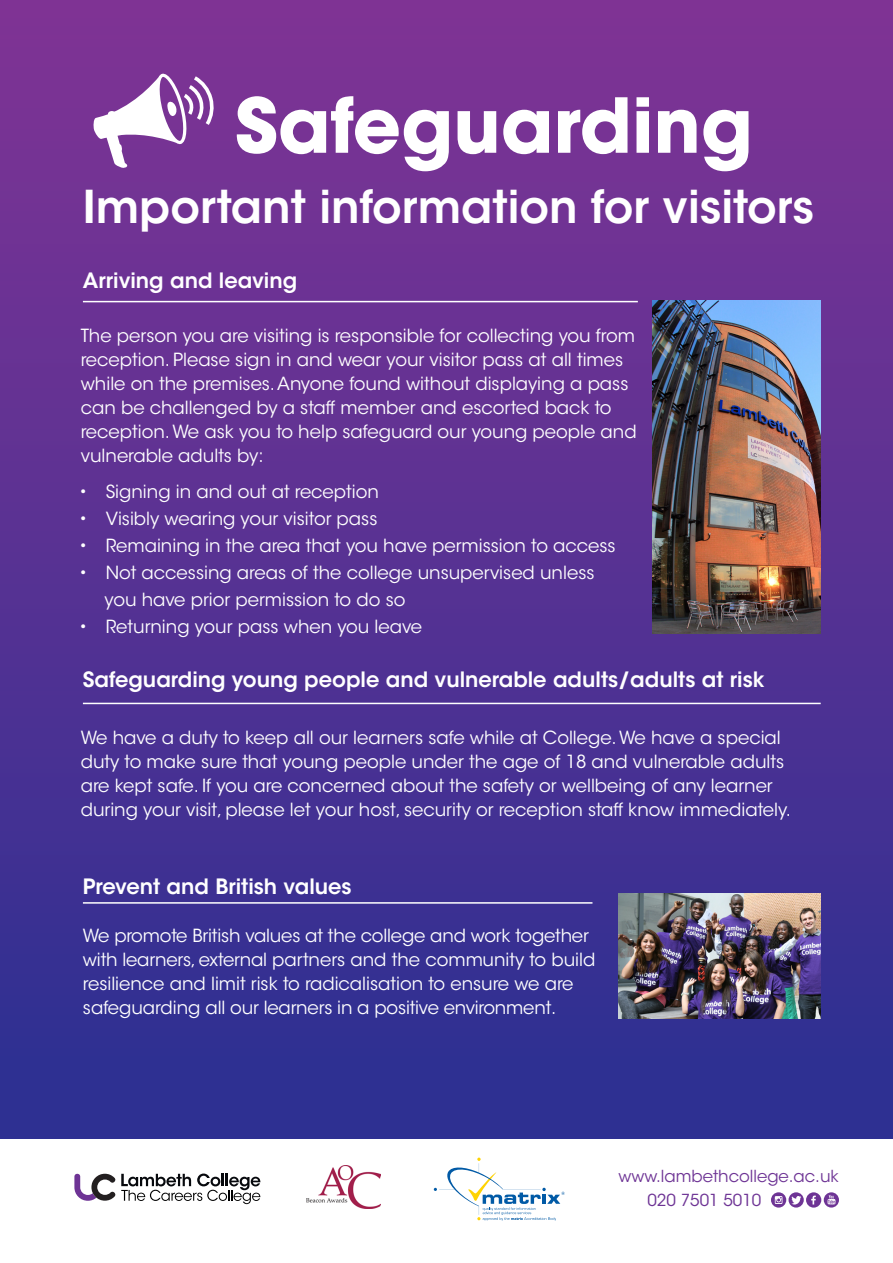
<style>
.page{position:relative;width:893px;height:1263px;background:#fff}
.page>*{position:absolute;margin:0;border:0;box-sizing:border-box;transform-origin:0 0}
.t1{font:700 75px "ITC Avant Garde Std";color:#fff}
.t2{font:600 45px "ITC Avant Garde Std";color:#fff}
.t3{font:600 21px "ITC Avant Garde Std";color:#fff}
.t4{font:18px/24px "ITC Avant Garde Std";color:#fff}
.t5{font:16.5px "ITC Avant Garde Std";color:#6e3495}
</style>
<div class="page">
<div style="left:0;top:0;width:893px;height:1263px;background:linear-gradient(to bottom,#823495,#212f92)"></div>
<div style="left:0;top:1140px;width:893px;height:123px;background:#fff"></div>
<svg style="left:824px;top:1192px;width:15px;height:16px"></svg>
<svg style="left:771px;top:1192px;width:15px;height:16px"></svg>
<svg style="left:824px;top:1192px;width:15px;height:15px"></svg>
<svg style="left:827px;top:1195px;width:9px;height:9px"></svg>
<svg style="left:771px;top:1192px;width:15px;height:15px"></svg>
<svg style="left:775px;top:1196px;width:7px;height:8px"></svg>
<svg style="left:776px;top:1197px;width:6px;height:6px"></svg>
<svg style="left:806px;top:1193px;width:15px;height:15px"></svg>
<div style="left:806px;top:1192px;width:15px;height:15px;background:#6e3495;border-radius:50%"></div>
<svg style="left:811px;top:1195px;width:5px;height:9px"></svg>
<svg style="left:788px;top:1193px;width:16px;height:15px"></svg>
<svg style="left:788px;top:1192px;width:16px;height:15px"></svg>
<svg style="left:791px;top:1196px;width:10px;height:8px"></svg>
<img style="left:652px;top:301px;width:169px;height:332px">
<img style="left:619px;top:893px;width:202px;height:126px">
<hr style="left:83px;top:301px;width:555px;height:1px;background:#fff">
<hr style="left:83px;top:703px;width:738px;height:1px;background:#fff">
<hr style="left:83px;top:902px;width:509px;height:2px;background:#fff">
<svg style="left:74px;top:1174px;width:41px;height:27px"></svg>
<svg style="left:121px;top:1173px;width:139px;height:31px"></svg>
<img style="left:306px;top:1165px;width:75px;height:44px">
<svg style="left:434px;top:1157px;width:131px;height:64px"></svg>
<svg style="left:93px;top:72px;width:122px;height:96px"></svg>
<p class="t1" style="left:235px;top:76px;width:519px">Safeguarding</p>
<p class="t2" style="left:83px;top:178px;width:733px">Important information for visitors</p>
<p class="t3" style="left:83px;top:267px;width:216px">Arriving and leaving</p>
<p class="t4" style="left:81px;top:324px;width:557px">The person you are visiting is responsible for collecting you from reception. Please sign in and wear your visitor pass at all times while on the premises. Anyone found without displaying a pass can be challenged by a staff member and escorted back to reception. We ask you to help safeguard our young people and vulnerable adults by:</p>
<p class="t4" style="left:79px;top:480px;width:302px">• Signing in and out at reception</p>
<p class="t4" style="left:79px;top:507px;width:300px">• Visibly wearing your visitor pass</p>
<p class="t4" style="left:79px;top:534px;width:539px">• Remaining in the area that you have permission to access</p>
<p class="t4" style="left:79px;top:561px;width:517px">• Not accessing areas of the college unsupervised unless</p>
<p class="t4" style="left:105px;top:588px;width:302px">you have prior permission to do so</p>
<p class="t4" style="left:79px;top:615px;width:345px">• Returning your pass when you leave</p>
<p class="t3" style="left:83px;top:666px;width:683px">Safeguarding young people and vulnerable adults/adults at risk</p>
<p class="t4" style="left:81px;top:725px;width:705px">We have a duty to keep all our learners safe while at College. We have a special duty to make sure that young people under the age of 18 and vulnerable adults</p>
<p class="t4" style="left:81px;top:773px;width:693px">are kept safe. If you are concerned about the safety or wellbeing of any learner</p>
<p class="t4" style="left:81px;top:797px;width:712px">during your visit, please let your host, security or reception staff know immediately.</p>
<p class="t3" style="left:83px;top:873px;width:270px">Prevent and British values</p>
<p class="t4" style="left:83px;top:924px;width:514px">We promote British values at the college and work together with learners, external partners and the community to build resilience and limit risk to radicalisation to ensure we are safeguarding all our learners in a positive environment.</p>
<p class="t5" style="left:618px;top:1165px;width:222px">www.lambethcollege.ac.uk</p>
<p class="t5" style="left:647px;top:1189px;width:115px">020 7501 5010</p>
</div>
